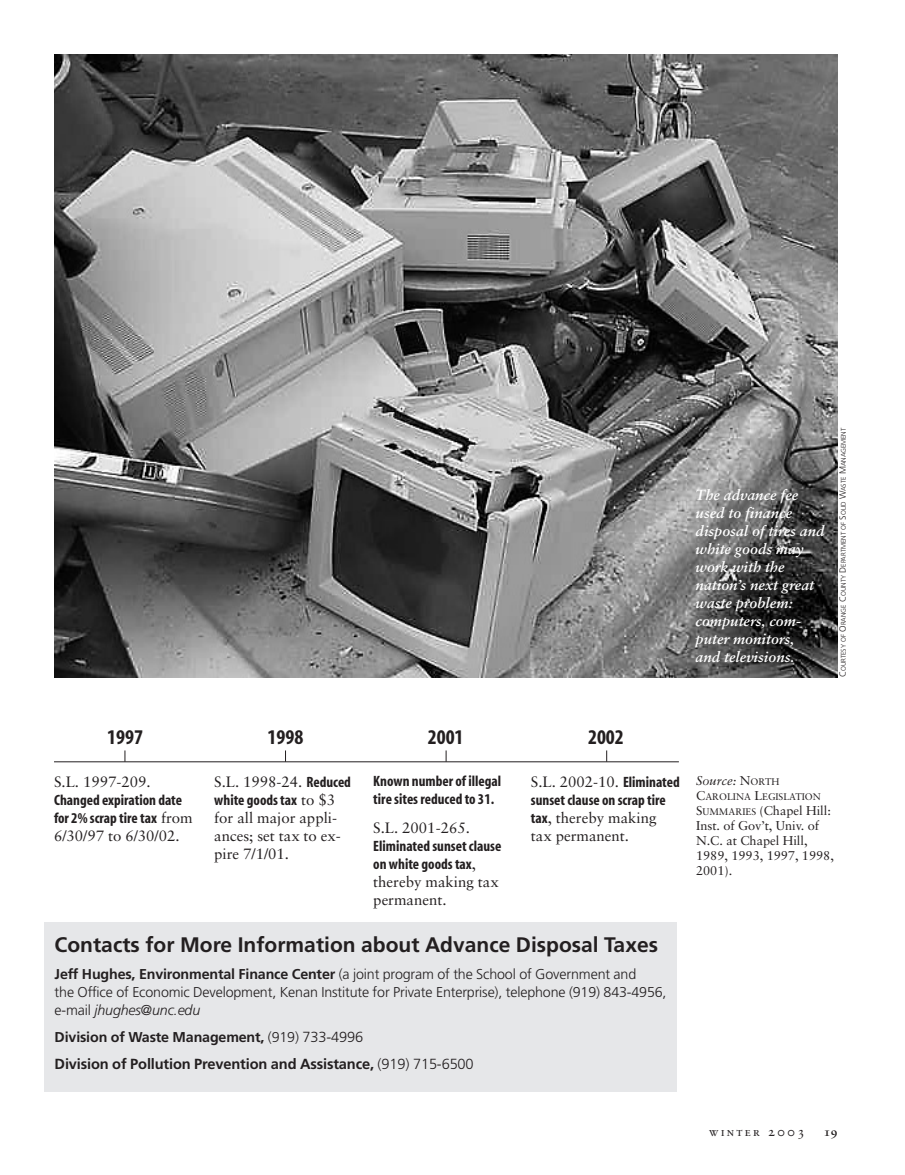
<style>
.page{position:relative;width:905px;height:1175px;background:#fff}
.page>*{position:absolute;margin:0;border:0;box-sizing:border-box;transform-origin:0 0}
.t1{font:700 21px "Frutiger";color:#231f20}
.t2{font:21px "Myriad MM 700 300";color:#231f20}
.t3{font:15px/18px "Sabon";color:#231f20}
.t4{font:15px/18px "Myriad MM 700 300";color:#231f20}
.t5{font:italic 700 14.7px/18px "Sabon";color:#fff}
.t6{font:700 14.7px "Frutiger";letter-spacing:-.01em;color:#231f20}
.t7{font:300 14.25px/18px "Frutiger";letter-spacing:-.01em;color:#231f20}
.t8{font:700 14.25px "Frutiger";letter-spacing:-.01em;color:#231f20}
.t9{font:12.75px/15px "Sabon";color:#231f20}
.t10{font:italic 12.75px "Sabon";color:#231f20}
.t11{font:12.15px "Sabon Roman SC";letter-spacing:.185em;color:#231f20}
.t12{font:12.15px "Sabon Bold Os F";color:#231f20}
.t13{font:9.6px "Sabon";color:#231f20}
.t14{font:300 6.75px "Frutiger";letter-spacing:-.01em;color:#231f20}
.s1{font-size:9px}
.s2{font-family:"Sabon"}
.s3{font-family:"Myriad MM 700 300"}
.s4{font-weight:700}
.s5{font-style:italic}
.s6{font-weight:300}
.s7{font-weight:300;font-size:14.7px}
.s8{font-style:normal}
.s9{font-style:normal;font-size:9.6px}
.s10{font-size:12.75px}
.s11{font-size:9.6px}
.s12{font-size:13.5px}
</style>
<div class="page">
<div style="left:44px;top:922px;width:632px;height:169px;background:#e6e7e9"></div>
<hr style="left:54px;top:761px;width:625px;height:1px;background:#231f20">
<img style="left:54px;top:54px;width:783px;height:623px">
<p class="t5" style="left:695px;top:487px;width:130px">The advance fee used to finance disposal of tires and white goods may work with the nation’s next great waste problem: computers, com&shy;puter monitors,<br>and televisions.</p>
<p class="t14" style="left:840px;top:677px;width:251px;rotate:-90deg"><span class="s1">C</span>OURTESY OF <span class="s1">O</span>RANGE <span class="s1">C</span>OUNTY <span class="s1">D</span>EPARTMENT OF <span class="s1">S</span>OLID <span class="s1">W</span>ASTE <span class="s1">M</span>ANAGEMENT</p>
<h1 class="t2" style="left:107px;top:729px;width:37px">1997</h1>
<h1 class="t2" style="left:267px;top:729px;width:37px">1998</h1>
<h1 class="t2" style="left:428px;top:729px;width:37px">2001</h1>
<h1 class="t2" style="left:588px;top:729px;width:37px">2002</h1>
<p class="t3" style="left:54px;top:774px;width:98px">S.L. 1997-209.</p>
<p class="t4" style="left:54px;top:792px;width:140px">Changed expiration date for 2% scrap tire tax <span class="s2">from</span></p>
<p class="t3" style="left:54px;top:828px;width:127px">6/30/97 to 6/30/02.</p>
<p class="t4" style="left:373px;top:773px;width:129px">Known number of illegal tire sites reduced to 31.</p>
<p class="t3" style="left:373px;top:819px;width:98px">S.L. 2001-265.</p>
<p class="t4" style="left:373px;top:838px;width:130px">Eliminated sunset clause on white goods tax<span class="s2">,</span></p>
<p class="t3" style="left:373px;top:873px;width:127px">thereby making tax permanent.</p>
<p class="t3" style="left:531px;top:774px;width:150px">S.L. 2002-10. <span class="s3">Eliminated</span></p>
<p class="t4" style="left:531px;top:792px;width:136px">sunset clause on scrap tire</p>
<p class="t3" style="left:531px;top:810px;width:127px"><span class="s3">tax</span>, thereby making tax permanent.</p>
<p class="t3" style="left:214px;top:774px;width:138px">S.L. 1998-24. <span class="s3">Reduced</span></p>
<p class="t4" style="left:214px;top:792px;width:122px">white goods tax <span class="s2">to $3</span></p>
<p class="t3" style="left:214px;top:810px;width:128px">for all major appli&shy;ances; set tax to ex&shy;pire 7/1/01.</p>
<h1 class="t1" style="left:55px;top:936px;width:605px">Contacts for More Information about Advance Disposal Taxes</h1>
<p class="t7" style="left:55px;top:965px;width:613px"><span class="s4">Jeff Hughes, Environmental Finance Center</span> (a joint program of the School of Government and<br>the Office of Economic Development, Kenan Institute for Private Enterprise), telephone (919) 843-4956, e-mail <span class="s5">jhughes@unc.edu</span></p>
<p class="t8" style="left:55px;top:1031px;width:310px">Division of Waste Management, <span class="s6">(919)</span> <span class="s7">733-4996</span></p>
<p class="t6" style="left:55px;top:1057px;width:420px">Division of Pollution Prevention and Assistance, <span class="s6">(919) 715-6500</span></p>
<p class="t10" style="left:696px;top:775px;width:85px">Source: <span class="s8">N</span><span class="s9">ORTH</span></p>
<p class="t13" style="left:696px;top:793px;width:126px"><span class="s10">C</span>AROLINA <span class="s10">L</span>EGISLATION</p>
<p class="t9" style="left:696px;top:804px;width:139px">S<span class="s11">UMMARIES</span> (Chapel Hill:<br>Inst. of Gov’t, Univ. of<br>N.C. at Chapel Hill,<br>1989, 1993, 1997, 1998,<br>2001).</p>
<p class="t11" style="left:709px;top:1126px;width:98px">winter <span class="s12">2003</span></p>
<p class="t12" style="left:823px;top:1126px;width:15px">19</p>
</div>
